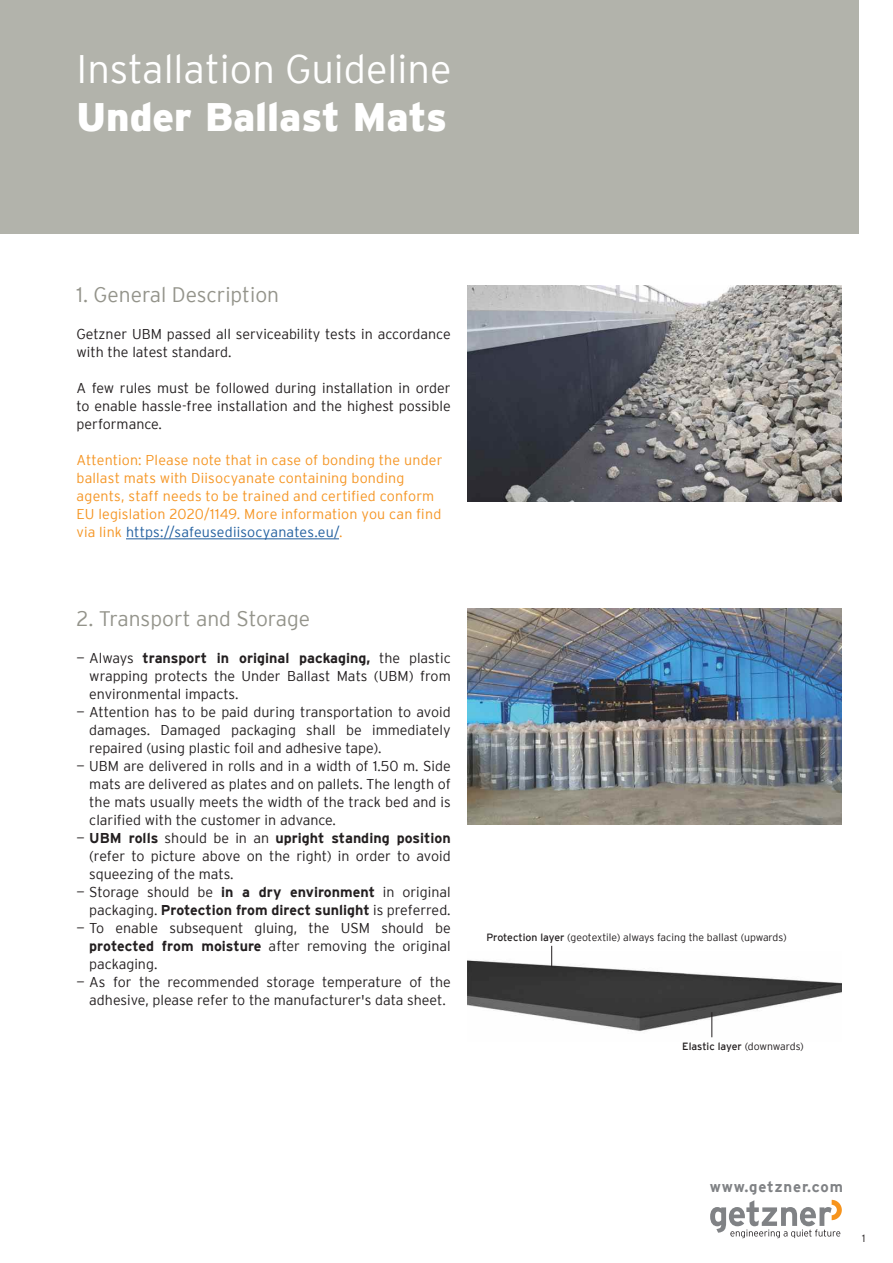
<style>
.page{position:relative;width:893px;height:1263px;background:#fff}
.page>*{position:absolute;margin:0;border:0;box-sizing:border-box;transform-origin:0 0}
.t1{font:300 39.75px "Interstate";color:#fff}
.t2{font:900 39.75px "Interstate";color:#fff}
.t3{font:300 21px "Interstate";color:#94948b}
.t4{font:700 15px "Interstate";letter-spacing:.055em;color:#808285}
.t5{font:300 14.25px/18px "Interstate";color:#231f20;text-align:justify}
.t6{font:300 14.25px/18px "Interstate";letter-spacing:.01em;color:#f59523}
.t7{font:300 10.5px "Interstate";color:#231f20}
.t8{font:10.5px "Interstate";color:#231f20}
.s1{color:#205e9e}
.s2{font-weight:700}
.s3{font-weight:400}
.s4{font-weight:300}
</style>
<div class="page">
<div style="left:0;top:0;width:859px;height:234px;background:#b2b3ab"></div>
<svg style="left:710px;top:1200px;width:132px;height:38px"></svg>
<hr style="left:126px;top:539px;width:213px;height:1px;background:#205e9e">
<img style="left:468px;top:285px;width:374px;height:216px">
<img style="left:468px;top:609px;width:374px;height:216px">
<img style="left:468px;top:951px;width:374px;height:87px">
<svg style="left:551px;top:946px;width:1px;height:21px"></svg>
<svg style="left:712px;top:1012px;width:1px;height:25px"></svg>
<h1 class="t1" style="left:77px;top:51px;width:377px">Installation Guideline</h1>
<h1 class="t2" style="left:77px;top:94px;width:372px">Under Ballast Mats</h1>
<h2 class="t3" style="left:77px;top:285px;width:204px">1. General Description</h2>
<p class="t5" style="left:77px;top:326px;width:376px">Getzner UBM passed all serviceability tests in accordance with the latest standard.</p>
<p class="t5" style="left:77px;top:380px;width:376px">A few rules must be followed during installation in order to enable hassle-free installation and the highest possible performance.</p>
<p class="t6" style="left:77px;top:452px;width:367px">Attention: Please note that in case of bonding the under ballast mats with Diisocyanate containing bonding agents, staff needs to be trained and certified conform EU legislation 2020/1149. More information you can find via link <span class="s1">https://safeusediisocyanates.eu/</span>.</p>
<h2 class="t3" style="left:77px;top:609px;width:235px">2. Transport and Storage</h2>
<p class="t5" style="left:89px;top:650px;width:363px;text-indent:-13px">— Always <span class="s2">transport in original packaging,</span> the plastic wrapping protects the Under Ballast Mats (UBM) from environmental impacts.</p>
<p class="t5" style="left:89px;top:704px;width:363px;text-indent:-13px">— Attention has to be paid during transportation to avoid damages. Damaged packaging shall be immediately repaired (using plastic foil and adhesive tape).</p>
<p class="t5" style="left:89px;top:758px;width:363px;text-indent:-13px">— UBM are delivered in rolls and in a width of 1.50 m. Side mats are delivered as plates and on pallets. The length of the mats usually meets the width of the track bed and is clarified with the customer in advance.</p>
<p class="t5" style="left:89px;top:830px;width:363px;text-indent:-13px">— <span class="s2">UBM rolls</span> should be in an <span class="s2">upright standing position </span>(refer to picture above on the right) in order to avoid squeezing of the mats.</p>
<p class="t5" style="left:77px;top:884px;width:376px;text-align:right">— Storage should be <span class="s2">in a dry environment</span> in original packaging. <span class="s2">Protection from direct sunlight</span> is preferred.</p>
<p class="t5" style="left:89px;top:920px;width:363px;text-indent:-13px">— To enable subsequent gluing, the USM should be <span class="s2">protected from moisture</span> after removing the original packaging.</p>
<p class="t5" style="left:77px;top:974px;width:376px;text-align:center">— As for the recommended storage temperature of the adhesive, please refer to the manufacturer's data sheet.</p>
<p class="t7" style="left:486px;top:932px;width:302px"><span class="s3">Protection layer</span> (geotextile) always facing the ballast (upwards)</p>
<p class="t8" style="left:682px;top:1042px;width:123px">Elastic layer <span class="s4">(downwards)</span></p>
<p class="t4" style="left:710px;top:1181px;width:135px">www.getzner.com</p>
<p class="t7" style="left:862px;top:1233px;width:5px">1</p>
</div>
